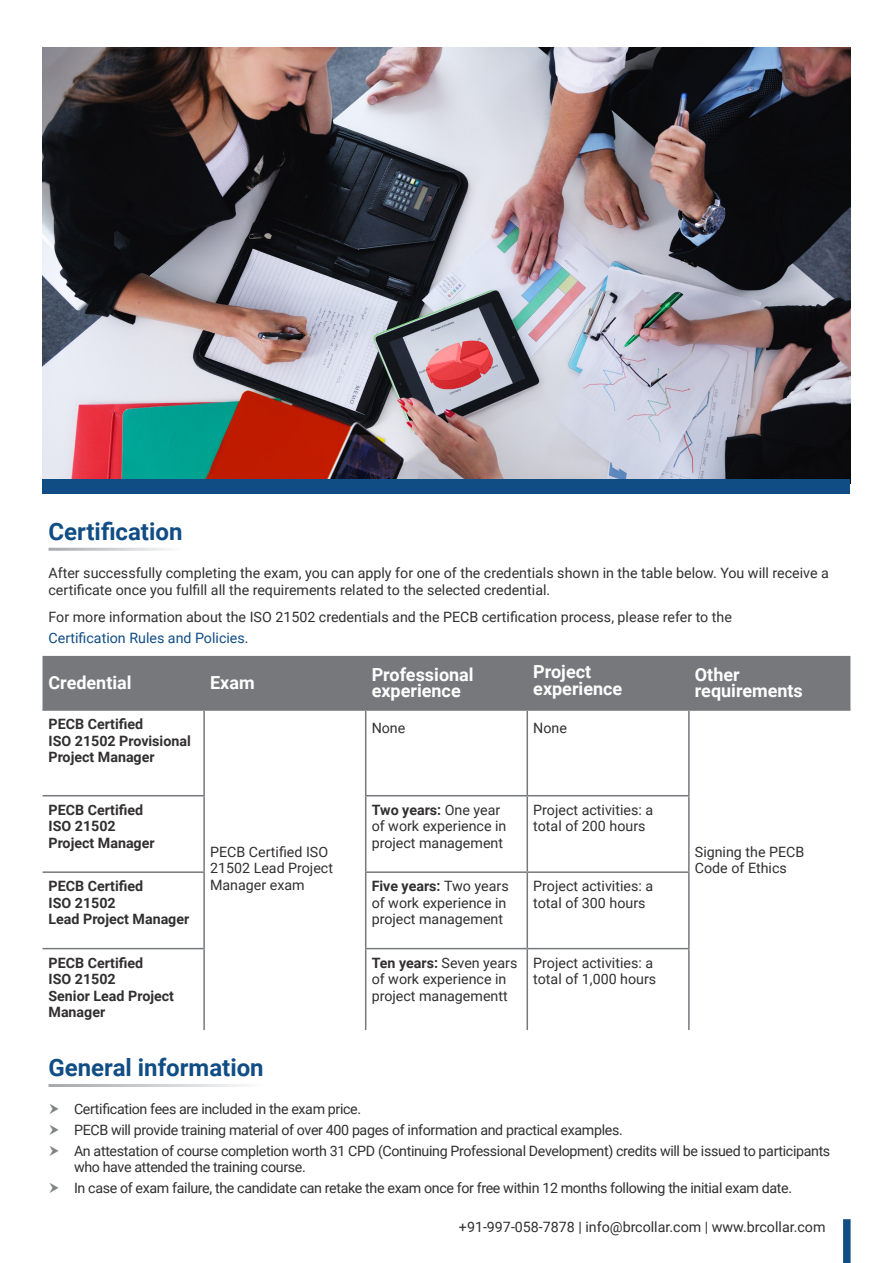
<style>
.page{position:relative;width:893px;height:1263px;background:#fff}
.page>*{position:absolute;margin:0;border:0;box-sizing:border-box;transform-origin:0 0}
.t1{font:700 24px "Roboto";color:#114d85}
.t2{font:700 18px/16.5px "Roboto";color:#fff}
.Bullet_Points{font:14.25px/16.5px "Roboto";color:#312f30}
.Bullet_Points-2{font:14.25px/16.5px "Roboto";letter-spacing:-.025em;color:#312f30}
.t3{font:700 14.25px/16.5px "Roboto";color:#312f30}
.Bullet_Points-3{font:14.25px "Roboto";color:#114d85}
.s1{color:#312f30}
.s2{font-weight:700}
</style>
<div class="page">
<img style="left:43px;top:48px;width:807px;height:431px">
<div style="left:843px;top:1219px;width:8px;height:44px;background:#114d85"></div>
<div style="left:43px;top:479px;width:807px;height:15px;background:#114d85"></div>
<div style="left:43px;top:656px;width:807px;height:53px;background:#76787b"></div>
<hr style="left:43px;top:948px;width:162px;height:1px;background:#76787b">
<hr style="left:365px;top:948px;width:162px;height:1px;background:#76787b">
<hr style="left:527px;top:948px;width:163px;height:1px;background:#76787b">
<hr style="left:203px;top:711px;width:2px;height:84px;background:#76787b">
<hr style="left:365px;top:711px;width:1px;height:84px;background:#76787b">
<hr style="left:526px;top:711px;width:2px;height:84px;background:#76787b">
<hr style="left:688px;top:711px;width:2px;height:84px;background:#76787b">
<hr style="left:43px;top:795px;width:162px;height:1px;background:#76787b">
<hr style="left:203px;top:796px;width:2px;height:75px;background:#76787b">
<hr style="left:365px;top:795px;width:162px;height:1px;background:#76787b">
<hr style="left:365px;top:796px;width:1px;height:75px;background:#76787b">
<hr style="left:527px;top:795px;width:163px;height:1px;background:#76787b">
<hr style="left:526px;top:796px;width:2px;height:75px;background:#76787b">
<hr style="left:688px;top:796px;width:2px;height:75px;background:#76787b">
<hr style="left:43px;top:871px;width:162px;height:2px;background:#76787b">
<hr style="left:203px;top:873px;width:2px;height:75px;background:#76787b">
<hr style="left:365px;top:871px;width:162px;height:2px;background:#76787b">
<hr style="left:365px;top:873px;width:1px;height:75px;background:#76787b">
<hr style="left:527px;top:871px;width:163px;height:2px;background:#76787b">
<hr style="left:526px;top:873px;width:2px;height:75px;background:#76787b">
<hr style="left:688px;top:873px;width:2px;height:75px;background:#76787b">
<hr style="left:203px;top:949px;width:2px;height:81px;background:#76787b">
<hr style="left:365px;top:949px;width:1px;height:81px;background:#76787b">
<hr style="left:526px;top:949px;width:2px;height:81px;background:#76787b">
<hr style="left:688px;top:949px;width:2px;height:81px;background:#76787b">
<hr style="left:43px;top:709px;width:161px;height:2px;background:#76787b">
<hr style="left:204px;top:709px;width:162px;height:2px;background:#76787b">
<hr style="left:366px;top:709px;width:161px;height:2px;background:#76787b">
<hr style="left:527px;top:709px;width:162px;height:2px;background:#76787b">
<hr style="left:689px;top:709px;width:161px;height:2px;background:#76787b">
<p class="t1" style="left:49px;top:515px;width:135px">Certification</p>
<p class="Bullet_Points" style="left:49px;top:564px;width:782px">After successfully completing the exam, you can apply for one of the credentials shown in the table below. You will receive a certificate once you fulfill all the requirements related to the selected credential.</p>
<p class="Bullet_Points" style="left:49px;top:608px;width:685px">For more information about the ISO 21502 credentials and the PECB certification process, please refer to the</p>
<p class="Bullet_Points-3" style="left:49px;top:628px;width:202px">Certification Rules and Policies<span class="s1">.</span></p>
<p class="t2" style="left:49px;top:674px;width:85px">Credential</p>
<p class="t2" style="left:210px;top:674px;width:46px">Exam</p>
<p class="t2" style="left:372px;top:665px;width:103px">Professional experience</p>
<p class="t2" style="left:533px;top:663px;width:91px">Project experience</p>
<p class="t2" style="left:695px;top:665px;width:110px">Other requirements</p>
<p class="t3" style="left:49px;top:715px;width:96px">PECB Certified</p>
<p class="t3" style="left:49px;top:732px;width:144px">ISO 21502 Provisional<br>Project Manager</p>
<p class="Bullet_Points" style="left:372px;top:720px;width:35px">None</p>
<p class="Bullet_Points" style="left:533px;top:720px;width:35px">None</p>
<p class="t3" style="left:49px;top:801px;width:96px">PECB Certified</p>
<p class="t3" style="left:49px;top:817px;width:69px">ISO 21502</p>
<p class="t3" style="left:49px;top:834px;width:108px">Project Manager</p>
<p class="t3" style="left:49px;top:877px;width:96px">PECB Certified</p>
<p class="t3" style="left:49px;top:894px;width:69px">ISO 21502</p>
<p class="t3" style="left:49px;top:910px;width:142px">Lead Project Manager</p>
<p class="t3" style="left:49px;top:954px;width:96px">PECB Certified</p>
<p class="t3" style="left:49px;top:970px;width:69px">ISO 21502</p>
<p class="t3" style="left:49px;top:987px;width:127px">Senior Lead Project<br>Manager</p>
<p class="Bullet_Points" style="left:210px;top:843px;width:124px">PECB Certified ISO<br>21502 Lead Project<br>Manager exam</p>
<p class="Bullet_Points" style="left:372px;top:801px;width:136px"><span class="s2">Two years:</span> One year of work experience in project management</p>
<p class="Bullet_Points" style="left:533px;top:801px;width:121px">Project activities: a total of 200 hours</p>
<p class="Bullet_Points" style="left:372px;top:877px;width:139px"><span class="s2">Five years:</span> Two years of work experience in project management</p>
<p class="Bullet_Points" style="left:533px;top:877px;width:121px">Project activities: a total of 300 hours</p>
<p class="Bullet_Points" style="left:372px;top:954px;width:147px"><span class="s2">Ten years:</span> Seven years of work experience in project managementt</p>
<p class="Bullet_Points" style="left:533px;top:954px;width:125px">Project activities: a total of 1,000 hours</p>
<p class="Bullet_Points" style="left:695px;top:843px;width:111px">Signing the PECB</p>
<p class="Bullet_Points" style="left:695px;top:859px;width:93px">Code of Ethics</p>
<p class="t1" style="left:49px;top:1051px;width:217px">General information</p>
<p class="Bullet_Points-2" style="left:74px;top:1100px;width:289px">Certification fees are included in the exam price.</p>
<p class="Bullet_Points-2" style="left:74px;top:1121px;width:550px">PECB will provide training material of over 400 pages of information and practical examples.</p>
<p class="Bullet_Points-2" style="left:74px;top:1142px;width:758px">An attestation of course completion worth 31 CPD (Continuing Professional Development) credits will be issued to participants who have attended the training course.</p>
<p class="Bullet_Points-2" style="left:74px;top:1179px;width:720px">In case of exam failure, the candidate can retake the exam once for free within 12 months following the initial exam date.</p>
<p class="Bullet_Points" style="left:459px;top:1218px;width:368px">+91-997-058-7878 | info@brcollar.com | www.brcollar.com</p>
</div>
